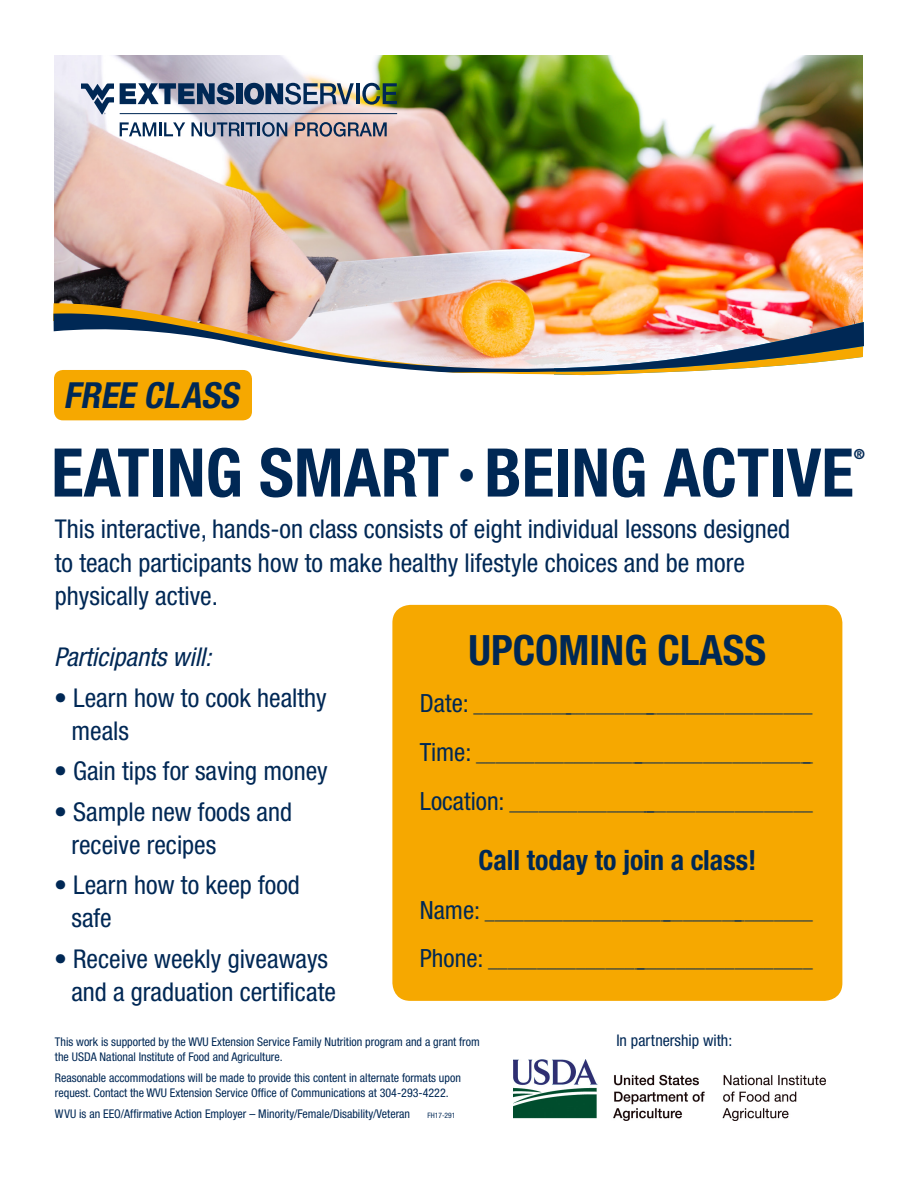
<style>
.page{position:relative;width:918px;height:1188px;background:#fff}
.page>*{position:absolute;margin:0;border:0;box-sizing:border-box;transform-origin:0 0}
.t1{font:700 condensed 67.2px "Helvetica Neue LT Std";color:#002855}
.t2{font:700 condensed 41.85px "Helvetica Neue LT Std";color:#002855}
.t3{font:italic 700 condensed 36px "Helvetica Neue LT Std";color:#002855}
.t4{font:700 condensed 27.9px "Helvetica Neue LT Std";color:#002855}
.t5{font:condensed 25.95px/33px "Helvetica Neue LT Std";color:#002855}
.t6{font:italic condensed 25.95px "Helvetica Neue LT Std";color:#002855}
.t7{font:condensed 19.5px "Helvetica Neue LT Std";color:#002855}
.t8{font:condensed 16.05px "Helvetica Neue LT Std";color:#002855}
.t9{font:700 condensed 13.95px "Helvetica Neue LT Std";color:#002855}
.t10{font:condensed 12px/15px "Helvetica Neue LT Std";color:#002855}
.t11{font:condensed 7.5px "Helvetica Neue LT Std";color:#002855}
.s1{font-size:35.7px}
.s2{font-size:25.05px}
</style>
<div class="page">
<img style="left:54px;top:56px;width:808px;height:247px">
<svg style="left:120px;top:122px;width:65px;height:14px"></svg>
<svg style="left:192px;top:122px;width:95px;height:15px"></svg>
<svg style="left:295px;top:122px;width:92px;height:15px"></svg>
<svg style="left:81px;top:83px;width:33px;height:32px"></svg>
<svg style="left:120px;top:83px;width:114px;height:22px;background:#556c8b"></svg>
<div style="left:236px;top:83px;width:6px;height:21px;background:#002855"></div>
<svg style="left:244px;top:83px;width:110px;height:22px;background:#718195"></svg>
<hr style="left:356px;top:83px;width:4px;height:21px;background:#002855">
<svg style="left:362px;top:83px;width:35px;height:22px"></svg>
<hr style="left:120px;top:113px;width:277px;height:1px;background:#002855">
<div style="left:54px;top:370px;width:198px;height:50px;background:#f6a800;border-radius:9px"></div>
<div style="left:392px;top:605px;width:450px;height:396px;background:#f6a800;border-radius:18px"></div>
<img style="left:53px;top:303px;width:810px;height:72px">
<img style="left:53px;top:313px;width:811px;height:60px">
<img style="left:613px;top:1074px;width:92px;height:46px">
<img style="left:722px;top:1075px;width:104px;height:45px">
<img style="left:513px;top:1060px;width:85px;height:59px">
<p class="t3" style="left:64px;top:374px;width:184px">FREE CLASS</p>
<p class="t1" style="left:51px;top:432px;width:804px">EATING SMART <span class="s1">•</span> BEING ACTIVE</p>
<p class="t9" style="left:854px;top:445px;width:13px">®</p>
<p class="t5" style="left:55px;top:513px;width:737px">This interactive, hands-on class consists of eight individual lessons designed to teach participants how to make healthy lifestyle choices and be more physically active.</p>
<p class="t6" style="left:54px;top:642px;width:159px">Participants will:</p>
<p class="t5" style="left:71px;top:681px;width:257px;text-indent:-17px">• Learn how to cook healthy meals</p>
<p class="t5" style="left:54px;top:754px;width:275px">• Gain tips for saving money</p>
<p class="t5" style="left:71px;top:795px;width:222px;text-indent:-17px">• Sample new foods and receive recipes</p>
<p class="t5" style="left:71px;top:868px;width:230px;text-indent:-17px">• Learn how to keep food safe</p>
<p class="t5" style="left:71px;top:942px;width:266px;text-indent:-17px">• Receive weekly giveaways and a graduation certificate</p>
<p class="t2" style="left:469px;top:625px;width:299px">UPCOMING CLASS</p>
<p class="t7" style="left:420px;top:694px;width:394px"><span class="s2">Date:</span> ____________________________________</p>
<p class="t7" style="left:420px;top:743px;width:394px"><span class="s2">Time:</span> ____________________________________</p>
<p class="t7" style="left:420px;top:791px;width:395px"><span class="s2">Location:</span> ________________________________</p>
<p class="t4" style="left:478px;top:843px;width:279px">Call today to join a class!</p>
<p class="t7" style="left:420px;top:901px;width:395px"><span class="s2">Name:</span> ___________________________________</p>
<p class="t7" style="left:420px;top:949px;width:394px"><span class="s2">Phone:</span> __________________________________</p>
<p class="t10" style="left:55px;top:1034px;width:426px">This work is supported by the WVU Extension Service Family Nutrition program and a grant from the USDA National Institute of Food and Agriculture.</p>
<p class="t10" style="left:55px;top:1070px;width:408px">Reasonable accommodations will be made to provide this content in alternate formats upon request. Contact the WVU Extension Service Office of Communications at 304-293-4222.</p>
<p class="t10" style="left:55px;top:1106px;width:357px">WVU is an EEO/Affirmative Action Employer – Minority/Female/Disability/Veteran</p>
<p class="t11" style="left:427px;top:1111px;width:29px">FH17-291</p>
<p class="t8" style="left:616px;top:1031px;width:117px">In partnership with:</p>
</div>
